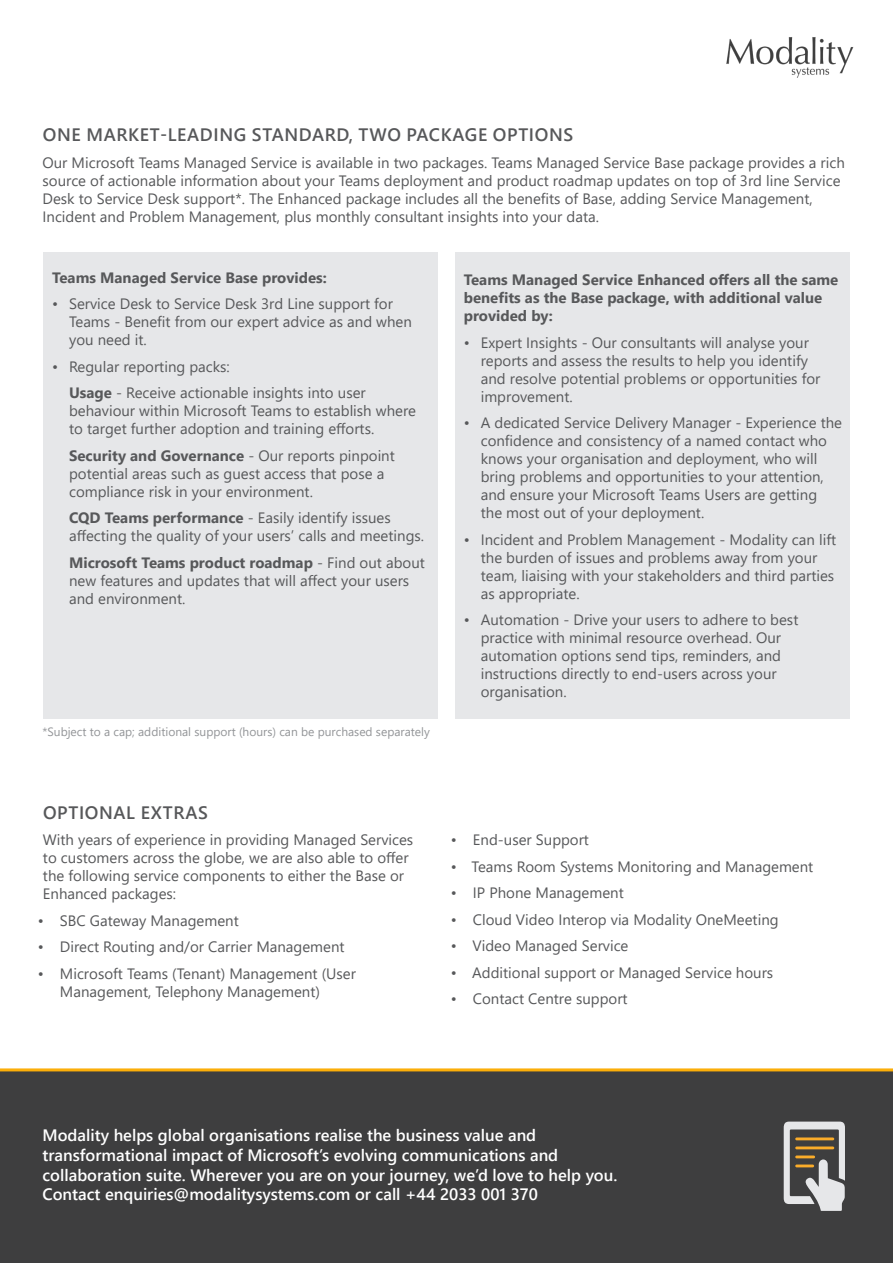
<style>
.page{position:relative;width:893px;height:1263px;background:#fff}
.page>*{position:absolute;margin:0;border:0;box-sizing:border-box;transform-origin:0 0}
.t1{font:600 18px "Segoe UI";letter-spacing:.035em;color:#57585a}
.t2{font:600 16.5px/19.8px "Segoe UI";color:#fff}
.body_copy{font:15px/18px "Segoe UI";color:#57585a}
.bullet_points{font:15px/18px "Segoe UI";color:#57585a}
.body_copy-2{font:700 15px/18px "Segoe UI";color:#57585a}
.body_copy-3{font:12px "Segoe UI";color:#939598}
.s1{font-weight:700}
</style>
<div class="page">
<div style="left:455px;top:252px;width:395px;height:467px;background:#e6e7e9"></div>
<div style="left:43px;top:252px;width:394px;height:467px;background:#e6e7e9"></div>
<img style="left:726px;top:37px;width:128px;height:41px">
<div style="left:0;top:1068px;width:893px;height:195px;background:#3e3e3f"></div>
<svg style="left:784px;top:1121px;width:61px;height:90px;background:#909090"></svg>
<hr style="left:795px;top:1137px;width:39px;height:3px;background:#faac2a">
<hr style="left:795px;top:1146px;width:39px;height:3px;background:#faac2a">
<hr style="left:795px;top:1155px;width:20px;height:3px;background:#faac2a">
<hr style="left:795px;top:1164px;width:19px;height:3px;background:#faac2a">
<p class="t1" style="left:43px;top:118px;width:532px">ONE MARKET-LEADING STANDARD, TWO PACKAGE OPTIONS</p>
<p class="body_copy" style="left:43px;top:152px;width:804px">Our Microsoft Teams Managed Service is available in two packages. Teams Managed Service Base package provides a rich source of actionable information about your Teams deployment and product roadmap updates on top of 3rd line Service Desk to Service Desk support*. The Enhanced package includes all the benefits of Base, adding Service Management, Incident and Problem Management, plus monthly consultant insights into your data.</p>
<p class="body_copy-2" style="left:52px;top:267px;width:276px">Teams Managed Service Base provides:</p>
<p class="body_copy" style="left:69px;top:294px;width:344px;text-indent:-17px">• Service Desk to Service Desk 3rd Line support for<br>Teams - Benefit from our expert advice as and when you need it.</p>
<p class="body_copy" style="left:52px;top:356px;width:179px">• Regular reporting packs:</p>
<p class="bullet_points" style="left:69px;top:383px;width:349px"><span class="s1">Usage</span> - Receive actionable insights into user behaviour within Microsoft Teams to establish where to target further adoption and training efforts.</p>
<p class="bullet_points" style="left:69px;top:445px;width:327px"><span class="s1">Security and Governance</span> - Our reports pinpoint potential areas such as guest access that pose a compliance risk in your environment.</p>
<p class="bullet_points" style="left:69px;top:508px;width:357px"><span class="s1">CQD Teams performance</span> - Easily identify issues affecting the quality of your users’ calls and meetings.</p>
<p class="bullet_points" style="left:69px;top:552px;width:357px"><span class="s1">Microsoft Teams product roadmap</span> - Find out about new features and updates that will affect your users and environment.</p>
<p class="body_copy-3" style="left:43px;top:720px;width:389px">*Subject to a cap; additional support (hours) can be purchased separately</p>
<p class="body_copy-2" style="left:464px;top:269px;width:376px">Teams Managed Service Enhanced offers all the same benefits as the Base package, with additional value provided by:</p>
<p class="body_copy" style="left:481px;top:332px;width:341px;text-indent:-17px">• Expert Insights - Our consultants will analyse your reports and assess the results to help you identify and resolve potential problems or opportunities for improvement.</p>
<p class="body_copy" style="left:481px;top:412px;width:363px;text-indent:-17px">• A dedicated Service Delivery Manager - Experience the confidence and consistency of a named contact who knows your organisation and deployment, who will bring problems and opportunities to your attention, and ensure your Microsoft Teams Users are getting the most out of your deployment.</p>
<p class="body_copy" style="left:481px;top:529px;width:357px;text-indent:-17px">• Incident and Problem Management - Modality can lift the burden of issues and problems away from your team, liaising with your stakeholders and third parties as appropriate.</p>
<p class="body_copy" style="left:481px;top:609px;width:319px;text-indent:-17px">• Automation - Drive your users to adhere to best practice with minimal resource overhead. Our automation options send tips, reminders, and instructions directly to end-users across your organisation.</p>
<p class="t1" style="left:43px;top:795px;width:166px">OPTIONAL EXTRAS</p>
<p class="body_copy" style="left:43px;top:829px;width:372px">With years of experience in providing Managed Services to customers across the globe, we are also able to offer the following service components to either the Base or Enhanced packages:</p>
<p class="body_copy" style="left:38px;top:910px;width:202px">• SBC Gateway Management</p>
<p class="body_copy" style="left:38px;top:936px;width:308px">• Direct Routing and/or Carrier Management</p>
<p class="body_copy" style="left:60px;top:963px;width:298px;text-indent:-22px">• Microsoft Teams (Tenant) Management (User<br>Management, Telephony Management)</p>
<p class="body_copy" style="left:451px;top:829px;width:140px">• End-user Support</p>
<p class="body_copy" style="left:451px;top:856px;width:364px">• Teams Room Systems Monitoring and Management</p>
<p class="body_copy" style="left:451px;top:882px;width:175px">• IP Phone Management</p>
<p class="body_copy" style="left:451px;top:909px;width:329px">• Cloud Video Interop via Modality OneMeeting</p>
<p class="body_copy" style="left:451px;top:936px;width:179px">• Video Managed Service</p>
<p class="body_copy" style="left:451px;top:962px;width:324px">• Additional support or Managed Service hours</p>
<p class="body_copy" style="left:451px;top:989px;width:178px">• Contact Centre support</p>
<p class="t2" style="left:43px;top:1124px;width:576px">Modality helps global organisations realise the business value and transformational impact of Microsoft’s evolving communications and collaboration suite. Wherever you are on your journey, we’d love to help you.<br>Contact enquiries@modalitysystems.com or call +44 2033 001 370</p>
</div>
